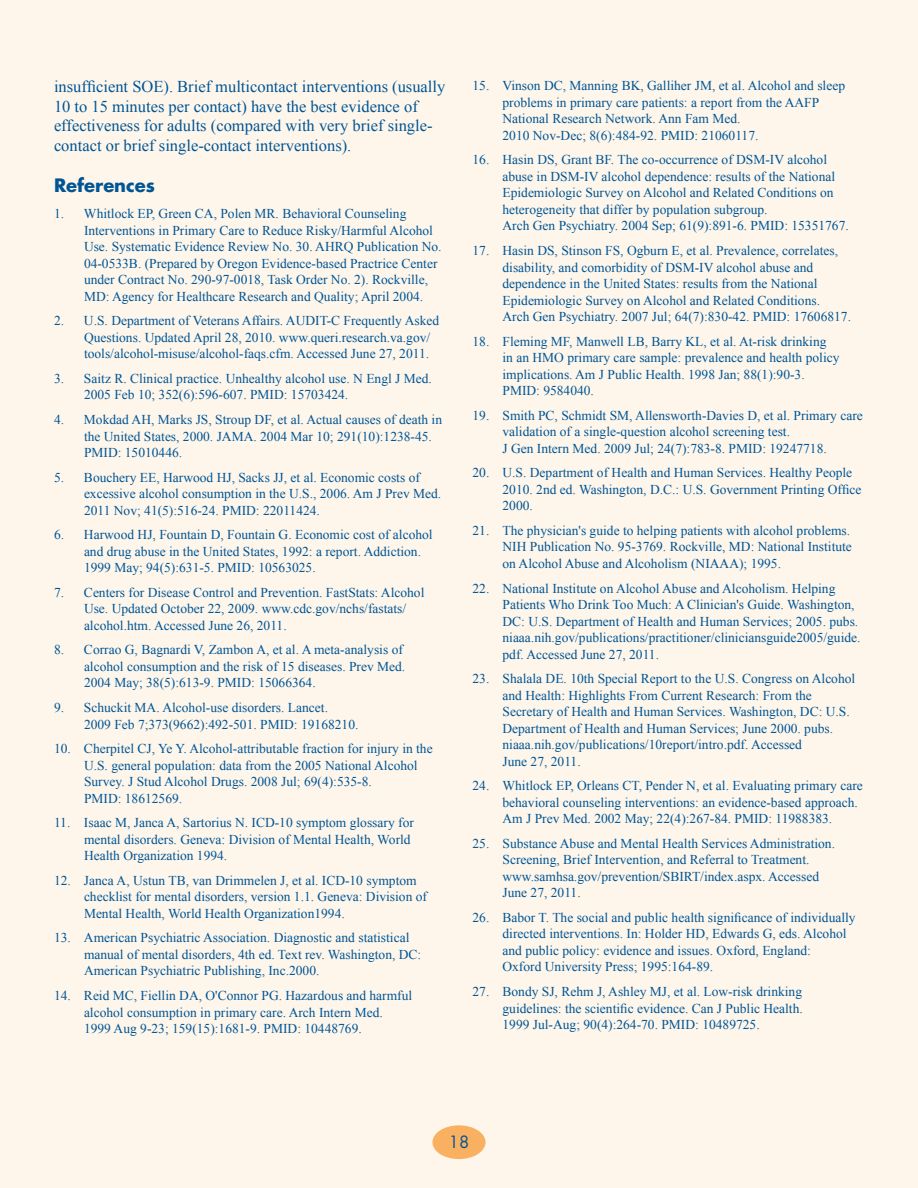
<style>
.page{position:relative;width:918px;height:1188px;background:#fff}
.page>*{position:absolute;margin:0;border:0;box-sizing:border-box;transform-origin:0 0}
.Head_Level_1{font:700 18px "Futura Std";color:#005595}
.Text{font:16.5px/19.5px "Times New Roman";color:#005595}
.t1{font:16.5px "Futura Std";color:#005595}
.Reference{font:13.5px/16.5px "Times New Roman";color:#005595}
</style>
<div class="page">
<div style="left:0;top:0;width:917px;height:1188px;background:#fef6eb"></div>
<div style="left:432px;top:1125px;width:54px;height:34px;background:#fab061;border-radius:50%"></div>
<p class="Text" style="left:54px;top:77px;width:393px">insufficient SOE). Brief multicontact interventions (usually 10 to 15 minutes per contact) have the best evidence of effectiveness for adults (compared with very brief single&shy;contact or brief single-contact interventions).</p>
<p class="Head_Level_1" style="left:54px;top:174px;width:103px">References</p>
<p class="Reference" style="left:84px;top:205px;width:359px;text-indent:-30px">1. Whitlock EP, Green CA, Polen MR. Behavioral Counseling Interventions in Primary Care to Reduce Risky/Harmful Alcohol Use. Systematic Evidence Review No. 30. AHRQ Publication No.<br>04-0533B. (Prepared by Oregon Evidence-based Practrice Center under Contract No. 290-97-0018, Task Order No. 2). Rockville, MD: Agency for Healthcare Research and Quality; April 2004.</p>
<p class="Reference" style="left:84px;top:312px;width:357px;text-indent:-30px">2. U.S. Department of Veterans Affairs. AUDIT-C Frequently Asked<br>Questions. Updated April 28, 2010. www.queri.research.va.gov/ tools/alcohol-misuse/alcohol-faqs.cfm. Accessed June 27, 2011.</p>
<p class="Reference" style="left:84px;top:370px;width:349px;text-indent:-30px">3. Saitz R. Clinical practice. Unhealthy alcohol use. N Engl J Med.<br>2005 Feb 10; 352(6):596-607. PMID: 15703424.</p>
<p class="Reference" style="left:84px;top:411px;width:360px;text-indent:-30px">4. Mokdad AH, Marks JS, Stroup DF, et al. Actual causes of death in the United States, 2000. JAMA. 2004 Mar 10; 291(10):1238-45.<br>PMID: 15010446.</p>
<p class="Reference" style="left:84px;top:469px;width:359px;text-indent:-30px">5. Bouchery EE, Harwood HJ, Sacks JJ, et al. Economic costs of excessive alcohol consumption in the U.S., 2006. Am J Prev Med.<br>2011 Nov; 41(5):516-24. PMID: 22011424.</p>
<p class="Reference" style="left:84px;top:526px;width:350px;text-indent:-30px">6. Harwood HJ, Fountain D, Fountain G. Economic cost of alcohol and drug abuse in the United States, 1992: a report. Addiction.<br>1999 May; 94(5):631-5. PMID: 10563025.</p>
<p class="Reference" style="left:84px;top:584px;width:342px;text-indent:-30px">7. Centers for Disease Control and Prevention. FastStats: Alcohol<br>Use. Updated October 22, 2009. www.cdc.gov/nchs/fastats/ alcohol.htm. Accessed June 26, 2011.</p>
<p class="Reference" style="left:84px;top:642px;width:323px;text-indent:-30px">8. Corrao G, Bagnardi V, Zambon A, et al. A meta-analysis of alcohol consumption and the risk of 15 diseases. Prev Med.<br>2004 May; 38(5):613-9. PMID: 15066364.</p>
<p class="Reference" style="left:84px;top:699px;width:276px;text-indent:-30px">9. Schuckit MA. Alcohol-use disorders. Lancet.<br>2009 Feb 7;373(9662):492-501. PMID: 19168210.</p>
<p class="Reference" style="left:84px;top:740px;width:350px;text-indent:-30px">10. Cherpitel CJ, Ye Y. Alcohol-attributable fraction for injury in the U.S. general population: data from the 2005 National Alcohol Survey. J Stud Alcohol Drugs. 2008 Jul; 69(4):535-8.<br>PMID: 18612569.</p>
<p class="Reference" style="left:84px;top:814px;width:331px;text-indent:-30px">11. Isaac M, Janca A, Sartorius N. ICD-10 symptom glossary for mental disorders. Geneva: Division of Mental Health, World<br>Health Organization 1994.</p>
<p class="Reference" style="left:84px;top:872px;width:345px;text-indent:-30px">12. Janca A, Ustun TB, van Drimmelen J, et al. ICD-10 symptom checklist for mental disorders, version 1.1. Geneva: Division of<br>Mental Health, World Health Organization1994.</p>
<p class="Reference" style="left:84px;top:930px;width:339px;text-indent:-30px">13. American Psychiatric Association. Diagnostic and statistical manual of mental disorders, 4th ed. Text rev. Washington, DC:<br>American Psychiatric Publishing, Inc.2000.</p>
<p class="Reference" style="left:84px;top:987px;width:330px;text-indent:-30px">14. Reid MC, Fiellin DA, O'Connor PG. Hazardous and harmful alcohol consumption in primary care. Arch Intern Med.<br>1999 Aug 9-23; 159(15):1681-9. PMID: 10448769.</p>
<p class="Reference" style="left:502px;top:77px;width:344px;text-indent:-30px">15. Vinson DC, Manning BK, Galliher JM, et al. Alcohol and sleep problems in primary care patients: a report from the AAFP National Research Network. Ann Fam Med.<br>2010 Nov-Dec; 8(6):484-92. PMID: 21060117.</p>
<p class="Reference" style="left:502px;top:151px;width:348px;text-indent:-30px">16. Hasin DS, Grant BF. The co-occurrence of DSM-IV alcohol abuse in DSM-IV alcohol dependence: results of the National Epidemiologic Survey on Alcohol and Related Conditions on heterogeneity that differ by population subgroup.<br>Arch Gen Psychiatry. 2004 Sep; 61(9):891-6. PMID: 15351767.</p>
<p class="Reference" style="left:502px;top:242px;width:350px;text-indent:-30px">17. Hasin DS, Stinson FS, Ogburn E, et al. Prevalence, correlates, disability, and comorbidity of DSM-IV alcohol abuse and dependence in the United States: results from the National Epidemiologic Survey on Alcohol and Related Conditions.<br>Arch Gen Psychiatry. 2007 Jul; 64(7):830-42. PMID: 17606817.</p>
<p class="Reference" style="left:502px;top:333px;width:339px;text-indent:-30px">18. Fleming MF, Manwell LB, Barry KL, et al. At-risk drinking in an HMO primary care sample: prevalence and health policy implications. Am J Public Health. 1998 Jan; 88(1):90-3.<br>PMID: 9584040.</p>
<p class="Reference" style="left:502px;top:407px;width:362px;text-indent:-30px">19. Smith PC, Schmidt SM, Allensworth-Davies D, et al. Primary care validation of a single-question alcohol screening test.<br>J Gen Intern Med. 2009 Jul; 24(7):783-8. PMID: 19247718.</p>
<p class="Reference" style="left:502px;top:464px;width:361px;text-indent:-30px">20. U.S. Department of Health and Human Services. Healthy People<br>2010. 2nd ed. Washington, D.C.: U.S. Government Printing Office<br>2000.</p>
<p class="Reference" style="left:502px;top:522px;width:351px;text-indent:-30px">21. The physician's guide to helping patients with alcohol problems.<br>NIH Publication No. 95-3769. Rockville, MD: National Institute on Alcohol Abuse and Alcoholism (NIAAA); 1995.</p>
<p class="Reference" style="left:502px;top:580px;width:360px;text-indent:-30px">22. National Institute on Alcohol Abuse and Alcoholism. Helping Patients Who Drink Too Much: A Clinician's Guide. Washington, DC: U.S. Department of Health and Human Services; 2005. pubs. niaaa.nih.gov/publications/practitioner/cliniciansguide2005/guide. pdf. Accessed June 27, 2011.</p>
<p class="Reference" style="left:502px;top:670px;width:354px;text-indent:-30px">23. Shalala DE. 10th Special Report to the U.S. Congress on Alcohol and Health: Highlights From Current Research: From the Secretary of Health and Human Services. Washington, DC: U.S.<br>Department of Health and Human Services; June 2000. pubs. niaaa.nih.gov/publications/10report/intro.pdf. Accessed<br>June 27, 2011.</p>
<p class="Reference" style="left:502px;top:777px;width:362px;text-indent:-30px">24. Whitlock EP, Orleans CT, Pender N, et al. Evaluating primary care behavioral counseling interventions: an evidence-based approach.<br>Am J Prev Med. 2002 May; 22(4):267-84. PMID: 11988383.</p>
<p class="Reference" style="left:502px;top:835px;width:334px;text-indent:-30px">25. Substance Abuse and Mental Health Services Administration.<br>Screening, Brief Intervention, and Referral to Treatment. www.samhsa.gov/prevention/SBIRT/index.aspx. Accessed June 27, 2011.</p>
<p class="Reference" style="left:502px;top:909px;width:355px;text-indent:-30px">26. Babor T. The social and public health significance of individually directed interventions. In: Holder HD, Edwards G, eds. Alcohol and public policy: evidence and issues. Oxford, England:<br>Oxford University Press; 1995:164-89.</p>
<p class="Reference" style="left:502px;top:983px;width:302px;text-align:justify;text-indent:-30px">27. Bondy SJ, Rehm J, Ashley MJ, et al. Low-risk drinking guidelines: the scientific evidence. Can J Public Health.<br>1999 Jul-Aug; 90(4):264-70. PMID: 10489725.</p>
<p class="t1" style="left:449px;top:1131px;width:22px">18</p>
</div>
